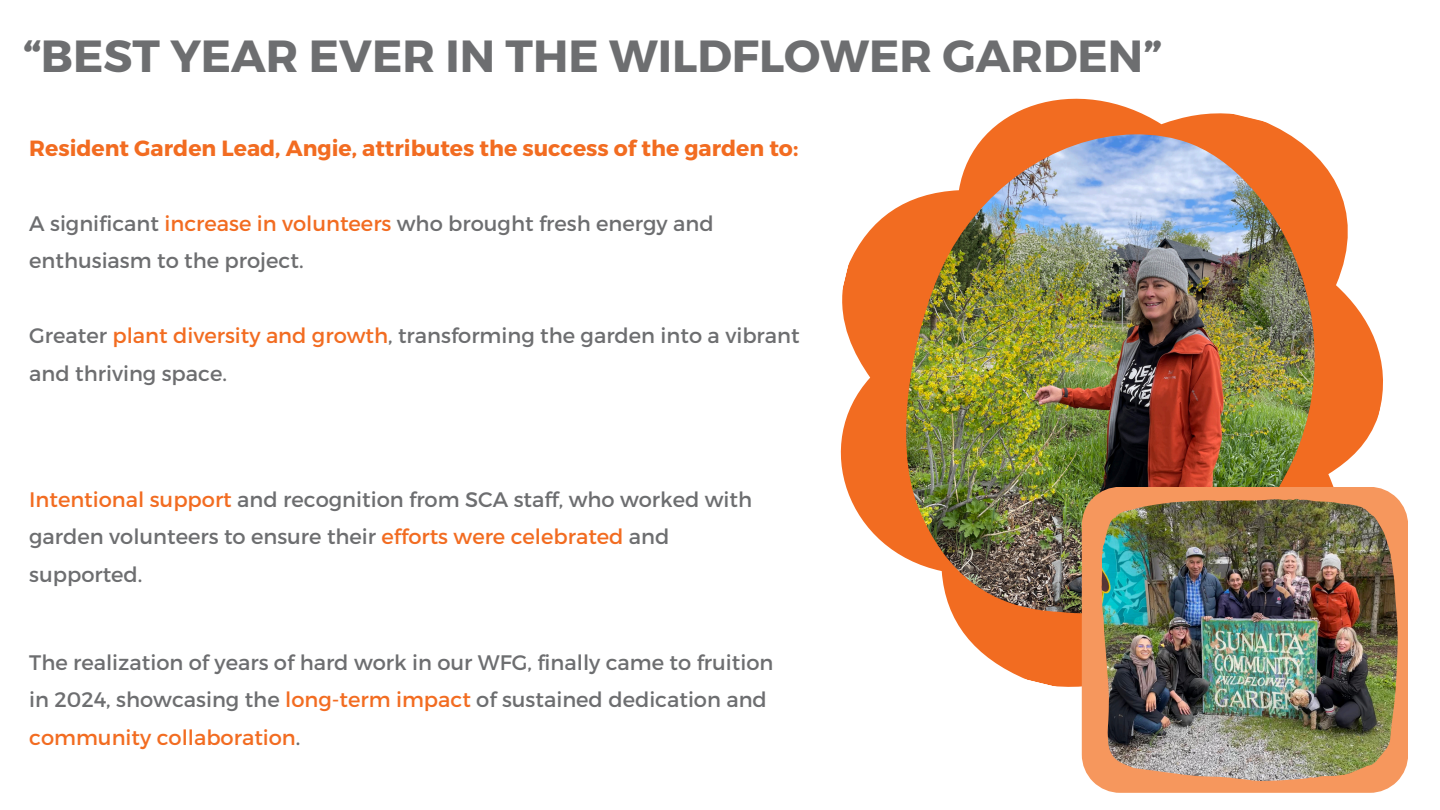
<style>
.page{position:relative;width:1440px;height:810px;background:#fff}
.page>*{position:absolute;margin:0;border:0;box-sizing:border-box;transform-origin:0 0}
.t1{font:700 45px "Montserrat";color:#6d6e70}
.t2{font:700 22px "Montserrat";color:#f26c21}
.t3{font:21px/37.5px "Montserrat";color:#6d6e70}
.s1{color:#f26c21}
</style>
<div class="page">
<svg style="left:840px;top:98px;width:543px;height:594px"></svg>
<img style="left:906px;top:134px;width:409px;height:479px">
<svg style="left:1082px;top:487px;width:326px;height:306px;background:#f39c66"></svg>
<img style="left:1101px;top:499px;width:297px;height:282px">
<h2 class="t1" style="left:23px;top:27px;width:1140px">“BEST YEAR EVER IN THE WILDFLOWER GARDEN”</h2>
<p class="t2" style="left:29px;top:134px;width:771px">Resident Garden Lead, Angie, attributes the success of the garden to:</p>
<p class="t3" style="left:29px;top:204px;width:686px">A significant <span class="s1">increase in volunteers</span> who brought fresh energy and enthusiasm to the project.</p>
<p class="t3" style="left:29px;top:316px;width:772px">Greater <span class="s1">plant diversity and growth</span>, transforming the garden into a vibrant and thriving space.</p>
<p class="t3" style="left:29px;top:479px;width:724px"><span class="s1">Intentional support</span> and recognition from SCA staff, who worked with garden volunteers to ensure their <span class="s1">efforts were celebrated</span> and supported.</p>
<p class="t3" style="left:29px;top:643px;width:746px">The realization of years of hard work in our WFG, finally came to fruition in 2024, showcasing the <span class="s1">long-term impact</span> of sustained dedication and <span class="s1">community collaboration</span>.</p>
</div>
